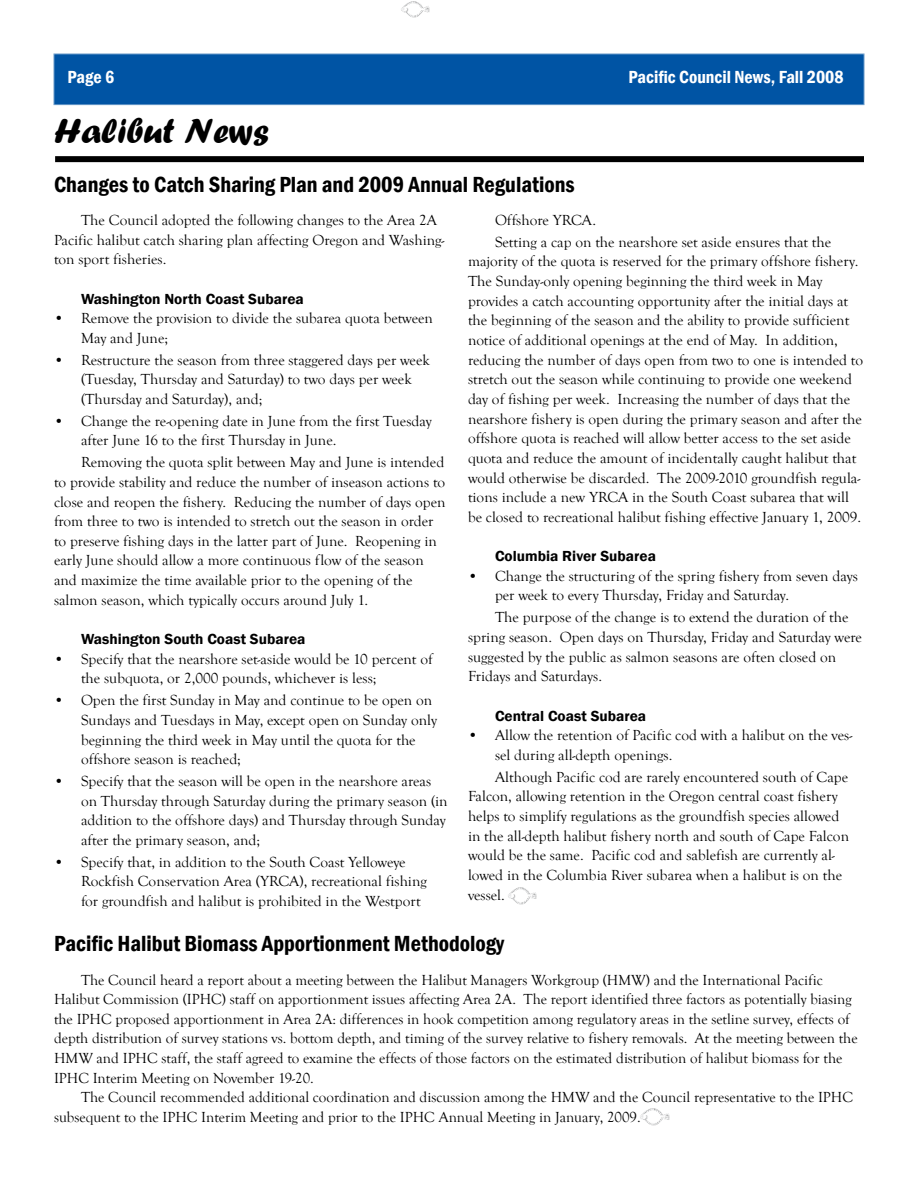
<style>
.page{position:relative;width:918px;height:1188px;background:#fff}
.page>*{position:absolute;margin:0;border:0;box-sizing:border-box;transform-origin:0 0}
.t1{font:36px "Forte";color:#000}
.t2{font:600 condensed 22.5px "Franklin Gothic";color:#000}
.t3{font:600 condensed 18px "Franklin Gothic";color:#fff}
.t4{font:15px/19.6px "Goudy Old Style T";color:#000}
.t5{font:600 15px "Franklin Gothic";color:#000}
</style>
<div class="page">
<div style="left:54px;top:54px;width:810px;height:51px;background:#0054a4"></div>
<div style="left:54px;top:54px;width:810px;height:51px;border:1px solid #6698c8"></div>
<div style="left:55px;top:156px;width:809px;height:6px;background:#000"></div>
<img style="left:401px;top:1px;width:29px;height:17px">
<img style="left:640px;top:1108px;width:29px;height:17px">
<img style="left:508px;top:887px;width:28px;height:17px">
<p class="t3" style="left:68px;top:65px;width:36px">Page</p>
<p class="t3" style="left:628px;top:65px;width:217px">Pacific Council News, Fall 2008</p>
<h1 class="t1" style="left:54px;top:110px;width:217px">Halibut News</h1>
<h2 class="t2" style="left:54px;top:169px;width:522px">Changes to Catch Sharing Plan and 2009 Annual Regulations</h2>
<p class="t4" style="left:54px;top:211px;width:392px;text-indent:27px">The Council adopted the following changes to the Area 2A<br>Pacific halibut catch sharing plan affecting Oregon and Washing&shy;ton sport fisheries.</p>
<p class="t5" style="left:81px;top:289px;width:224px">Washington North Coast Subarea</p>
<p class="t4" style="left:81px;top:309px;width:353px;text-indent:-27px">• Remove the provision to divide the subarea quota between<br>May and June;</p>
<p class="t4" style="left:81px;top:350px;width:350px;text-indent:-27px">• Restructure the season from three staggered days per week (Tuesday, Thursday and Saturday) to two days per week (Thursday and Saturday), and;</p>
<p class="t4" style="left:81px;top:411px;width:352px;text-indent:-27px">• Change the re-opening date in June from the first Tuesday after June 16 to the first Thursday in June.</p>
<p class="t4" style="left:54px;top:453px;width:393px;text-indent:27px">Removing the quota split between May and June is intended to provide stability and reduce the number of inseason actions to close and reopen the fishery. Reducing the number of days open from three to two is intended to stretch out the season in order to preserve fishing days in the latter part of June. Reopening in early June should allow a more continuous flow of the season and maximize the time available prior to the opening of the salmon season, which typically occurs around July 1.</p>
<p class="t5" style="left:81px;top:630px;width:226px">Washington South Coast Subarea</p>
<p class="t4" style="left:81px;top:649px;width:353px;text-indent:-27px">• Specify that the nearshore set-aside would be 10 percent of the subquota, or 2,000 pounds, whichever is less;</p>
<p class="t4" style="left:81px;top:691px;width:358px;text-indent:-27px">• Open the first Sunday in May and continue to be open on Sundays and Tuesdays in May, except open on Sunday only beginning the third week in May until the quota for the offshore season is reached;</p>
<p class="t4" style="left:81px;top:772px;width:368px;text-indent:-27px">• Specify that the season will be open in the nearshore areas on Thursday through Saturday during the primary season (in addition to the offshore days) and Thursday through Sunday after the primary season, and;</p>
<p class="t4" style="left:81px;top:852px;width:347px;text-indent:-27px">• Specify that, in addition to the South Coast Yelloweye<br>Rockfish Conservation Area (YRCA), recreational fishing for groundfish and halibut is prohibited in the Westport</p>
<p class="t4" style="left:495px;top:209px;width:338px;line-height:21.8px">Offshore YRCA.<br>Setting a cap on the nearshore set aside ensures that the</p>
<p class="t4" style="left:468px;top:252px;width:397px">majority of the quota is reserved for the primary offshore fishery.<br>The Sunday-only opening beginning the third week in May provides a catch accounting opportunity after the initial days at the beginning of the season and the ability to provide sufficient notice of additional openings at the end of May. In addition, reducing the number of days open from two to one is intended to stretch out the season while continuing to provide one weekend day of fishing per week. Increasing the number of days that the nearshore fishery is open during the primary season and after the offshore quota is reached will allow better access to the set aside quota and reduce the amount of incidentally caught halibut that would otherwise be discarded. The 2009-2010 groundfish regula&shy;tions include a new YRCA in the South Coast subarea that will be closed to recreational halibut fishing effective January 1, 2009.</p>
<p class="t5" style="left:495px;top:547px;width:162px">Columbia River Subarea</p>
<p class="t4" style="left:495px;top:566px;width:364px;text-indent:-27px">• Change the structuring of the spring fishery from seven days per week to every Thursday, Friday and Saturday.</p>
<p class="t4" style="left:468px;top:608px;width:395px;text-indent:27px">The purpose of the change is to extend the duration of the spring season. Open days on Thursday, Friday and Saturday were suggested by the public as salmon seasons are often closed on Fridays and Saturdays.</p>
<p class="t5" style="left:495px;top:706px;width:153px">Central Coast Subarea</p>
<p class="t4" style="left:495px;top:726px;width:359px;text-indent:-27px">• Allow the retention of Pacific cod with a halibut on the ves&shy;sel during all-depth openings.</p>
<p class="t4" style="left:468px;top:767px;width:383px;text-indent:27px">Although Pacific cod are rarely encountered south of Cape Falcon, allowing retention in the Oregon central coast fishery helps to simplify regulations as the groundfish species allowed in the all-depth halibut fishery north and south of Cape Falcon would be the same. Pacific cod and sablefish are currently al&shy;lowed in the Columbia River subarea when a halibut is on the vessel.</p>
<h2 class="t2" style="left:54px;top:928px;width:452px">Pacific Halibut Biomass Apportionment Methodology</h2>
<p class="t4" style="left:54px;top:970px;width:805px;text-indent:27px">The Council heard a report about a meeting between the Halibut Managers Workgroup (HMW) and the International Pacific Halibut Commission (IPHC) staff on apportionment issues affecting Area 2A. The report identified three factors as potentially biasing the IPHC proposed apportionment in Area 2A: differences in hook competition among regulatory areas in the setline survey, effects of depth distribution of survey stations vs. bottom depth, and timing of the survey relative to fishery removals. At the meeting between the HMW and IPHC staff, the staff agreed to examine the effects of those factors on the estimated distribution of halibut biomass for the IPHC Interim Meeting on November 19-20.</p>
<p class="t4" style="left:54px;top:1088px;width:801px;text-indent:27px">The Council recommended additional coordination and discussion among the HMW and the Council representative to the IPHC subsequent to the IPHC Interim Meeting and prior to the IPHC Annual Meeting in January, 2009.</p>
</div>
